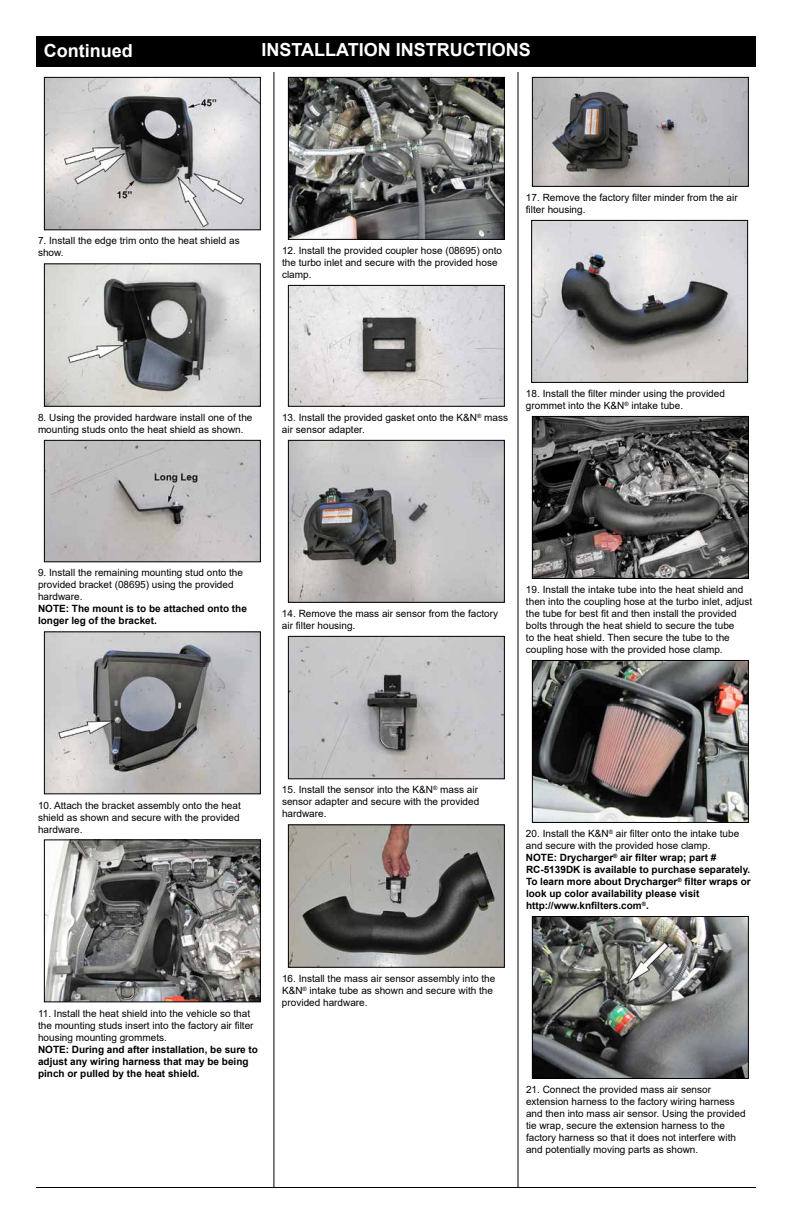
<style>
.page{position:relative;width:792px;height:1224px;background:#fff}
.page>*{position:absolute;margin:0;border:0;box-sizing:border-box;transform-origin:0 0}
.t1{font:700 18px "Arial";color:#fff}
.t2{font:10px/12px "Arial";color:#000}
.t3{font:700 10px/12px "Arial";color:#000}
.s1{font-weight:400}
</style>
<div class="page">
<div style="left:36px;top:36px;width:720px;height:31px;background:#000"></div>
<hr style="left:274px;top:72px;width:1px;height:1116px;background:#000">
<hr style="left:518px;top:72px;width:1px;height:1116px;background:#000">
<hr style="left:36px;top:1187px;width:720px;height:1px;background:#000">
<img style="left:46px;top:79px;width:213px;height:149px">
<div style="left:44px;top:77px;width:217px;height:153px;border:1px solid #000"></div>
<img style="left:46px;top:265px;width:213px;height:140px">
<div style="left:44px;top:263px;width:217px;height:144px;border:1px solid #000"></div>
<img style="left:46px;top:442px;width:213px;height:118px">
<div style="left:44px;top:440px;width:217px;height:122px;border:1px solid #000"></div>
<img style="left:46px;top:633px;width:213px;height:159px">
<div style="left:44px;top:631px;width:217px;height:163px;border:1px solid #000"></div>
<img style="left:46px;top:842px;width:213px;height:158px">
<div style="left:44px;top:840px;width:217px;height:162px;border:1px solid #000"></div>
<img style="left:290px;top:79px;width:213px;height:159px">
<div style="left:288px;top:77px;width:217px;height:163px;border:1px solid #000"></div>
<img style="left:533px;top:222px;width:213px;height:159px">
<div style="left:531px;top:220px;width:217px;height:163px;border:1px solid #000"></div>
<img style="left:534px;top:418px;width:213px;height:159px">
<div style="left:532px;top:416px;width:217px;height:163px;border:1px solid #000"></div>
<img style="left:534px;top:662px;width:213px;height:159px">
<div style="left:532px;top:660px;width:217px;height:163px;border:1px solid #000"></div>
<img style="left:534px;top:918px;width:213px;height:159px">
<div style="left:532px;top:916px;width:217px;height:163px;border:1px solid #000"></div>
<img style="left:290px;top:442px;width:213px;height:159px">
<div style="left:288px;top:440px;width:217px;height:163px;border:1px solid #000"></div>
<img style="left:290px;top:638px;width:213px;height:139px">
<div style="left:288px;top:636px;width:217px;height:143px;border:1px solid #000"></div>
<img style="left:290px;top:826px;width:213px;height:140px">
<div style="left:288px;top:824px;width:217px;height:144px;border:1px solid #000"></div>
<img style="left:534px;top:79px;width:213px;height:106px">
<div style="left:532px;top:77px;width:217px;height:110px;border:1px solid #000"></div>
<img style="left:290px;top:287px;width:213px;height:118px">
<div style="left:288px;top:285px;width:217px;height:122px;border:1px solid #000"></div>
<h1 class="t1" style="left:44px;top:38px;width:90px">Continued</h1>
<h1 class="t1" style="left:261px;top:37px;width:271px">INSTALLATION INSTRUCTIONS</h1>
<p class="t2" style="left:38px;top:235px;width:203px">7. Install the edge trim onto the heat shield as show.</p>
<p class="t2" style="left:282px;top:244px;width:222px">12. Install the provided coupler hose (08695) onto the turbo inlet and secure with the provided hose clamp.</p>
<p class="t2" style="left:526px;top:191px;width:213px">17. Remove the factory filter minder from the air filter housing.</p>
<p class="t2" style="left:38px;top:411px;width:216px">8. Using the provided hardware install one of the mounting studs onto the heat shield as shown.</p>
<p class="t2" style="left:282px;top:411px;width:228px">13. Install the provided gasket onto the K&amp;N<sup>®</sup> mass air sensor adapter.</p>
<p class="t2" style="left:526px;top:387px;width:200px">18. Install the filter minder using the provided grommet into the K&amp;N<sup>®</sup> intake tube.</p>
<p class="t2" style="left:38px;top:567px;width:207px">9. Install the remaining mounting stud onto the provided bracket (08695) using the provided hardware.</p>
<p class="t3" style="left:38px;top:603px;width:210px">NOTE: The mount is to be attached onto the longer leg of the bracket.</p>
<p class="t2" style="left:282px;top:607px;width:218px">14. Remove the mass air sensor from the factory air filter housing.</p>
<p class="t2" style="left:526px;top:584px;width:228px">19. Install the intake tube into the heat shield and then into the coupling hose at the turbo inlet, adjust the tube for best fit and then install the provided bolts through the heat shield to secure the tube<br>to the heat shield. Then secure the tube to the coupling hose with the provided hose clamp.</p>
<p class="t2" style="left:38px;top:799px;width:204px;text-align:justify">10. Attach the bracket assembly onto the heat shield as shown and secure with the provided hardware.</p>
<p class="t2" style="left:282px;top:784px;width:199px">15. Install the sensor into the K&amp;N<sup>®</sup> mass air sensor adapter and secure with the provided hardware.</p>
<p class="t2" style="left:38px;top:1007px;width:217px">11. Install the heat shield into the vehicle so that the mounting studs insert into the factory air filter housing mounting grommets.</p>
<p class="t3" style="left:38px;top:1043px;width:222px">NOTE: During and after installation, be sure to adjust any wiring harness that may be being pinch or pulled by the heat shield.</p>
<p class="t2" style="left:282px;top:972px;width:215px">16. Install the mass air sensor assembly into the<br>K&amp;N<sup>®</sup> intake tube as shown and secure with the provided hardware.</p>
<p class="t3" style="left:526px;top:828px;width:226px"><span class="s1">20. Install the K&amp;N</span><sup>®</sup> <span class="s1">air filter onto the intake tube and secure with the provided hose clamp.<br></span>NOTE: Drycharger<sup>®</sup> air filter wrap; part # RC-5139DK is available to purchase separately.<br>To learn more about Drycharger<sup>®</sup> filter wraps or look up color availability please visit http://www.knfilters.com<sup>®</sup>.</p>
<p class="t2" style="left:526px;top:1084px;width:221px">21. Connect the provided mass air sensor extension harness to the factory wiring harness and then into mass air sensor. Using the provided tie wrap, secure the extension harness to the factory harness so that it does not interfere with and potentially moving parts as shown.</p>
</div>
